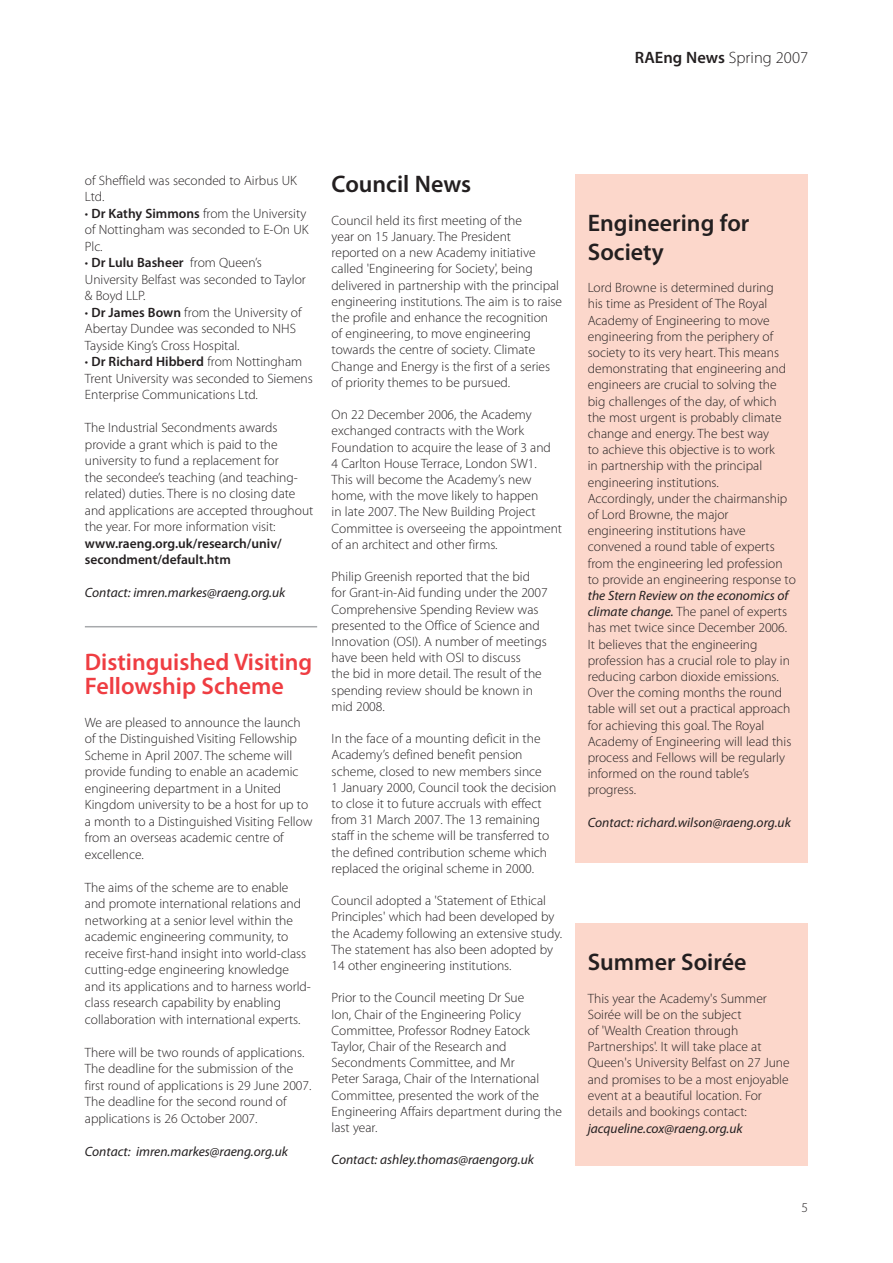
<style>
.page{position:relative;width:893px;height:1263px;background:#fff}
.page>*{position:absolute;margin:0;border:0;box-sizing:border-box;transform-origin:0 0}
.t1{font:600 24px/28.8px "Myriad Pro";color:#231f20}
.t2{font:600 24px/24px "Myriad Pro";color:#ef3d42}
.t3{font:300 16.5px "Myriad Pro";color:#231f20}
.t4{font:300 13.5px/16.2px "Myriad Pro";color:#231f20}
.t5{font:italic 13.5px "Myriad Pro";color:#231f20}
.t6{font:600 13.5px/16.5px "Myriad Pro";color:#231f20}
.s1{font-weight:600}
.s2{font-weight:400;font-style:italic}
</style>
<div class="page">
<hr style="left:85px;top:626px;width:232px;height:1px;background:#a7a9ac">
<div style="left:576px;top:174px;width:232px;height:689px;background:#fcd7cb"></div>
<div style="left:576px;top:923px;width:232px;height:243px;background:#fcd7cb"></div>
<p class="t3" style="left:634px;top:52px;width:175px"><span class="s1">RAEng News</span> Spring 2007</p>
<p class="t4" style="left:85px;top:173px;width:214px">of Sheffield was seconded to Airbus UK<br>Ltd.</p>
<p class="t4" style="left:85px;top:206px;width:225px">• <span class="s1">Dr Kathy Simmons</span> from the University of Nottingham was seconded to E-On UK<br>Plc.</p>
<p class="t4" style="left:85px;top:256px;width:222px">• <span class="s1">Dr Lulu Basheer</span> from Queen’s<br>University Belfast was seconded to Taylor &amp; Boyd LLP.</p>
<p class="t4" style="left:85px;top:305px;width:218px">• <span class="s1">Dr James Bown</span> from the University of<br>Abertay Dundee was seconded to NHS<br>Tayside King’s Cross Hospital.</p>
<p class="t4" style="left:85px;top:355px;width:229px">• <span class="s1">Dr Richard Hibberd</span> from Nottingham<br>Trent University was seconded to Siemens<br>Enterprise Communications Ltd.</p>
<p class="t4" style="left:85px;top:421px;width:230px">The Industrial Secondments awards provide a grant which is paid to the university to fund a replacement for<br>the secondee’s teaching (and teaching&shy;related) duties. There is no closing date and applications are accepted throughout the year. For more information visit:</p>
<p class="t6" style="left:85px;top:536px;width:198px">www.raeng.org.uk/research/univ/ secondment/default.htm</p>
<p class="t5" style="left:85px;top:587px;width:202px">Contact: imren.markes@raeng.org.uk</p>
<h1 class="t2" style="left:85px;top:652px;width:229px">Distinguished Visiting<br>Fellowship Scheme</h1>
<p class="t4" style="left:85px;top:716px;width:229px">We are pleased to announce the launch of the Distinguished Visiting Fellowship Scheme in April 2007. The scheme will provide funding to enable an academic engineering department in a United Kingdom university to be a host for up to a month to a Distinguished Visiting Fellow from an overseas academic centre of excellence.</p>
<p class="t4" style="left:85px;top:881px;width:227px">The aims of the scheme are to enable and promote international relations and networking at a senior level within the academic engineering community, to receive first-hand insight into world-class cutting-edge engineering knowledge and its applications and to harness world&shy;class research capability by enabling collaboration with international experts.</p>
<p class="t4" style="left:85px;top:1046px;width:228px">There will be two rounds of applications.<br>The deadline for the submission of the first round of applications is 29 June 2007.<br>The deadline for the second round of applications is 26 October 2007.</p>
<p class="t5" style="left:85px;top:1146px;width:205px">Contact: imren.markes@raeng.org.uk</p>
<h1 class="t1" style="left:331px;top:172px;width:141px">Council News</h1>
<p class="t4" style="left:331px;top:214px;width:232px">Council held its first meeting of the<br>year on 15 January. The President<br>reported on a new Academy initiative called 'Engineering for Society', being delivered in partnership with the principal engineering institutions. The aim is to raise the profile and enhance the recognition of engineering, to move engineering towards the centre of society. Climate Change and Energy is the first of a series of priority themes to be pursued.</p>
<p class="t4" style="left:331px;top:408px;width:232px">On 22 December 2006, the Academy exchanged contracts with the Work Foundation to acquire the lease of 3 and<br>4 Carlton House Terrace, London SW1.<br>This will become the Academy’s new home, with the move likely to happen<br>in late 2007. The New Building Project Committee is overseeing the appointment of an architect and other firms.</p>
<p class="t4" style="left:331px;top:570px;width:217px">Philip Greenish reported that the bid for Grant-in-Aid funding under the 2007<br>Comprehensive Spending Review was presented to the Office of Science and Innovation (OSI). A number of meetings have been held with OSI to discuss<br>the bid in more detail. The result of the spending review should be known in mid 2008.</p>
<p class="t4" style="left:331px;top:732px;width:226px">In the face of a mounting deficit in the Academy’s defined benefit pension scheme, closed to new members since<br>1 January 2000, Council took the decision to close it to future accruals with effect from 31 March 2007. The 13 remaining staff in the scheme will be transferred to the defined contribution scheme which replaced the original scheme in 2000.</p>
<p class="t4" style="left:331px;top:894px;width:232px">Council adopted a 'Statement of Ethical Principles' which had been developed by the Academy following an extensive study.<br>The statement has also been adopted by 14 other engineering institutions.</p>
<p class="t4" style="left:331px;top:991px;width:232px">Prior to the Council meeting Dr Sue<br>Ion, Chair of the Engineering Policy Committee, Professor Rodney Eatock Taylor, Chair of the Research and Secondments Committee, and Mr<br>Peter Saraga, Chair of the International Committee, presented the work of the Engineering Affairs department during the last year.</p>
<p class="t5" style="left:331px;top:1155px;width:204px">Contact: ashley.thomas@raengorg.uk</p>
<h1 class="t1" style="left:588px;top:211px;width:163px">Engineering for<br>Society</h1>
<p class="t4" style="left:588px;top:281px;width:209px">Lord Browne is determined during<br>his time as President of The Royal Academy of Engineering to move engineering from the periphery of society to its very heart. This means demonstrating that engineering and engineers are crucial to solving the big challenges of the day, of which the most urgent is probably climate change and energy. The best way<br>to achieve this objective is to work<br>in partnership with the principal engineering institutions.<br>Accordingly, under the chairmanship of Lord Browne, the major engineering institutions have convened a round table of experts from the engineering led profession to provide an engineering response to</p>
<p class="t4" style="left:588px;top:589px;width:205px"><span class="s2">the Stern Review on the economics of climate change.</span> The panel of experts has met twice since December 2006.<br>It believes that the engineering profession has a crucial role to play in reducing carbon dioxide emissions.<br>Over the coming months the round table will set out a practical approach for achieving this goal. The Royal Academy of Engineering will lead this process and Fellows will be regularly informed on the round table’s progress.</p>
<p class="t5" style="left:588px;top:817px;width:204px">Contact: richard.wilson@raeng.org.uk</p>
<h1 class="t1" style="left:588px;top:950px;width:160px">Summer Soirée</h1>
<p class="t4" style="left:588px;top:991px;width:203px">This year the Academy's Summer<br>Soirée will be on the subject<br>of 'Wealth Creation through<br>Partnerships'. It will take place at<br>Queen's University Belfast on 27 June and promises to be a most enjoyable event at a beautiful location. For details and bookings contact:</p>
<p class="t5" style="left:588px;top:1123px;width:156px">jacqueline.cox@raeng.org.uk</p>
<p class="t4" style="left:801px;top:1201px;width:8px">5</p>
</div>
